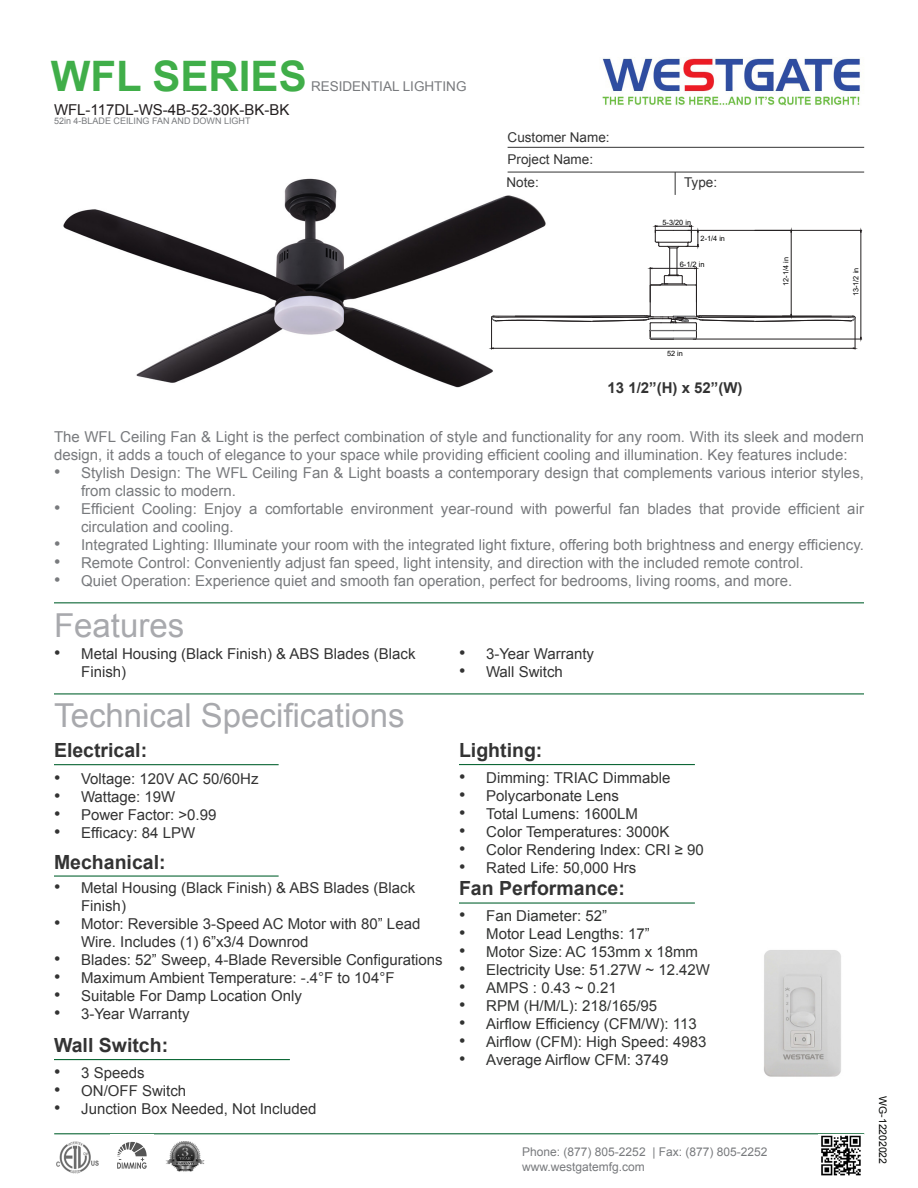
<style>
.page{position:relative;width:918px;height:1188px;background:#fff}
.page>*{position:absolute;margin:0;border:0;box-sizing:border-box;transform-origin:0 0}
.t1{font:700 42px "Arial";color:#40ae49}
.t2{font:33px "Arial";color:#a8a9ad}
.t3{font:700 19.5px "Arial";color:#333}
.t4{font:15px/18px "Arial";color:#787a7d}
.t5{font:15px/18px "Arial";color:#333}
.t6{font:15px "Arial";color:#323332}
.t7{font:15px "Arial";color:#231f20}
.t8{font:15px "Arial";color:#333}
.t9{font:700 15px "Arial";color:#333}
.t10{font:13.5px "Arial";color:#333}
.t11{font:13.5px "Arial";color:#787a7d}
.t12{font:12px "Arial";color:#787a7d}
.t13{font:10.5px "Arial";letter-spacing:-.005em;color:#040503}
.t14{font:9px "Arial";color:#787a7d}
.t15{font:7.5px "Arial";color:#030303}
.t16{font:7.35px "Arial";color:#030303}
.s1{font-size:18px}
.s2{font-size:18px;color:#333}
.s3{font-style:inherit}
</style>
<div class="page">
<img style="left:63px;top:146px;width:501px;height:242px">
<hr style="left:54px;top:602px;width:810px;height:1px;background:#0d6736">
<hr style="left:508px;top:147px;width:356px;height:1px;background:#333">
<svg style="left:675px;top:173px;width:1px;height:22px"></svg>
<hr style="left:508px;top:172px;width:356px;height:1px;background:#333">
<hr style="left:54px;top:693px;width:810px;height:1px;background:#0d6736">
<img style="left:602px;top:58px;width:258px;height:48px">
<hr style="left:54px;top:1133px;width:810px;height:1px;background:#0d6736">
<hr style="left:54px;top:764px;width:225px;height:1px;background:#0d6736">
<hr style="left:459px;top:764px;width:236px;height:1px;background:#0d6736">
<hr style="left:54px;top:875px;width:225px;height:2px;background:#0d6736">
<img style="left:821px;top:1135px;width:40px;height:41px">
<hr style="left:855px;top:318px;width:1px;height:31px;background:#231f20">
<hr style="left:491px;top:318px;width:1px;height:31px;background:#231f20">
<hr style="left:493px;top:348px;width:360px;height:1px;background:#231f20">
<svg style="left:491px;top:225px;width:371px;height:115px"></svg>
<hr style="left:459px;top:902px;width:236px;height:2px;background:#0d6736">
<hr style="left:54px;top:1059px;width:236px;height:1px;background:#0d6736">
<img style="left:764px;top:950px;width:77px;height:127px">
<img style="left:56px;top:1142px;width:43px;height:32px">
<img style="left:166px;top:1141px;width:39px;height:31px">
<img style="left:117px;top:1141px;width:30px;height:28px">
<p class="t1" style="left:51px;top:48px;width:257px">WFL SERIES</p>
<p class="t11" style="left:311px;top:77px;width:157px">RESIDENTIAL LIGHTING</p>
<p class="t7" style="left:54px;top:100px;width:237px">WFL-117DL-WS-4B-52-30K-BK-BK</p>
<p class="t14" style="left:54px;top:115px;width:198px">52in 4-BLADE CEILING FAN AND DOWN LIGHT</p>
<p class="t10" style="left:508px;top:128px;width:104px">Customer Name:</p>
<p class="t10" style="left:508px;top:150px;width:87px">Project Name:</p>
<p class="t10" style="left:507px;top:173px;width:34px">Note:</p>
<p class="t10" style="left:684px;top:173px;width:35px">Type:</p>
<p class="t16" style="left:663px;top:217px;width:30px">5-3/20 in</p>
<p class="t15" style="left:680px;top:259px;width:26px">6-1/2 in</p>
<p class="t16" style="left:701px;top:233px;width:26px">2-1/4 in</p>
<p class="t16" style="left:781px;top:286px;width:30px;rotate:-90deg">12-1/4 in</p>
<p class="t16" style="left:851px;top:296px;width:30px;rotate:-90deg">13-1/2 in</p>
<p class="t16" style="left:667px;top:348px;width:17px">52 in</p>
<p class="t9" style="left:608px;top:378px;width:137px">13 1/2”(H) x 52”(W)</p>
<p class="t4" style="left:54px;top:428px;width:812px">The WFL Ceiling Fan &amp; Light is the perfect combination of style and functionality for any room. With its sleek and modern design, it adds a touch of elegance to your space while providing efficient cooling and illumination. Key features include:</p>
<p class="t4" style="left:81px;top:464px;width:785px;text-indent:-27px"><span class="s1">•</span> Stylish Design: The WFL Ceiling Fan &amp; Light boasts a contemporary design that complements various interior styles, from classic to modern.</p>
<p class="t4" style="left:81px;top:500px;width:784px;text-indent:-27px"><span class="s1">•</span> Efficient Cooling: Enjoy a comfortable environment year-round with powerful fan blades that provide efficient air circulation and cooling.</p>
<p class="t4" style="left:54px;top:536px;width:812px"><span class="s1">•</span> Integrated Lighting: Illuminate your room with the integrated light fixture, offering both brightness and energy efficiency.</p>
<p class="t4" style="left:54px;top:554px;width:751px"><span class="s1">•</span> Remote Control: Conveniently adjust fan speed, light intensity, and direction with the included remote control.</p>
<p class="t4" style="left:54px;top:572px;width:740px"><span class="s1">•</span> Quiet Operation: Experience quiet and smooth fan operation, perfect for bedrooms, living rooms, and more.</p>
<p class="t2" style="left:54px;top:604px;width:132px">Features</p>
<p class="t5" style="left:81px;top:644px;width:336px;text-indent:-27px"><span class="s1">•</span> Metal Housing (Black Finish) &amp; ABS Blades (Black<br>Finish)</p>
<p class="t2" style="left:54px;top:694px;width:352px">Technical Specifications</p>
<p class="t5" style="left:459px;top:644px;width:137px"><span class="s1">•</span> 3-Year Warranty</p>
<p class="t5" style="left:459px;top:662px;width:105px"><span class="s1">•</span> Wall Switch</p>
<p class="t3" style="left:54px;top:737px;width:95px">Electrical:</p>
<p class="t5" style="left:54px;top:770px;width:206px"><span class="s1">•</span> Voltage: 120V AC 50/60Hz</p>
<p class="t5" style="left:54px;top:788px;width:123px"><span class="s1">•</span> Wattage: 19W</p>
<p class="t5" style="left:54px;top:806px;width:164px"><span class="s1">•</span> Power Factor: &gt;0.99</p>
<p class="t5" style="left:54px;top:824px;width:143px"><span class="s1">•</span> Efficacy: 84 LPW</p>
<p class="t3" style="left:459px;top:737px;width:85px">Lighting:</p>
<p class="t8" style="left:459px;top:768px;width:213px"><span class="s1">•</span> Dimming: TRIAC Dimmable</p>
<p class="t5" style="left:459px;top:786px;width:161px"><span class="s1">•</span> Polycarbonate Lens</p>
<p class="t6" style="left:459px;top:804px;width:180px"><span class="s2">•</span> Total Lumens: 1600LM</p>
<p class="t6" style="left:459px;top:822px;width:212px"><span class="s2">•</span> Color Temperatures: 3000K</p>
<p class="t6" style="left:459px;top:840px;width:246px"><span class="s2">•</span> Color Rendering Index: CRI ≥ 90</p>
<p class="t3" style="left:54px;top:849px;width:113px">Mechanical:</p>
<p class="t5" style="left:459px;top:858px;width:179px"><span class="s1">•</span> Rated Life: 50,000 Hrs</p>
<p class="t5" style="left:81px;top:879px;width:336px;text-indent:-27px"><span class="s1">•</span> Metal Housing (Black Finish) &amp; ABS Blades (Black<br>Finish)</p>
<p class="t5" style="left:81px;top:915px;width:341px;text-indent:-27px"><span class="s1">•</span> Motor: Reversible 3-Speed AC Motor with 80” Lead<br>Wire. Includes (1) <span class="s3">6”x</span>3/4 <span class="s3">Downrod</span></p>
<p class="t5" style="left:54px;top:951px;width:390px"><span class="s1">•</span> Blades: 52” Sweep, 4-Blade Reversible Configurations</p>
<p class="t5" style="left:54px;top:969px;width:342px"><span class="s1">•</span> Maximum Ambient Temperature: -.4°F to 104°F</p>
<p class="t5" style="left:54px;top:987px;width:249px"><span class="s1">•</span> Suitable For Damp Location Only</p>
<p class="t5" style="left:54px;top:1005px;width:137px"><span class="s1">•</span> 3-Year Warranty</p>
<p class="t3" style="left:459px;top:876px;width:167px">Fan Performance:</p>
<p class="t6" style="left:459px;top:906px;width:149px"><span class="s1">•</span> Fan Diameter: 52”</p>
<p class="t6" style="left:459px;top:924px;width:192px"><span class="s1">•</span> Motor Lead Lengths: 17”</p>
<p class="t6" style="left:459px;top:942px;width:240px"><span class="s1">•</span> Motor Size: AC 153mm x 18mm</p>
<p class="t6" style="left:459px;top:960px;width:252px"><span class="s1">•</span> Electricity Use: 51.27W ~ 12.42W</p>
<p class="t6" style="left:459px;top:978px;width:159px"><span class="s1">•</span> AMPS : 0.43 ~ 0.21</p>
<p class="t6" style="left:459px;top:996px;width:199px"><span class="s1">•</span> RPM (H/M/L): 218/165/95</p>
<p class="t6" style="left:459px;top:1014px;width:239px"><span class="s1">•</span> Airflow Efficiency (CFM/W): 113</p>
<p class="t6" style="left:459px;top:1032px;width:249px"><span class="s1">•</span> Airflow (CFM): High Speed: 4983</p>
<p class="t6" style="left:459px;top:1050px;width:211px"><span class="s1">•</span> Average Airflow CFM: 3749</p>
<p class="t3" style="left:54px;top:1032px;width:116px">Wall Switch:</p>
<p class="t5" style="left:54px;top:1064px;width:92px"><span class="s1">•</span> 3 Speeds</p>
<p class="t5" style="left:54px;top:1082px;width:134px"><span class="s1">•</span> ON/OFF Switch</p>
<p class="t5" style="left:54px;top:1100px;width:264px"><span class="s1">•</span> Junction Box Needed, Not Included</p>
<p class="t12" style="left:522px;top:1144px;width:247px">Phone: (877) 805-2252 | Fax: (877) 805-2252</p>
<p class="t12" style="left:522px;top:1159px;width:124px">www.westgatemfg.com</p>
<p class="t13" style="left:890px;top:1096px;width:69px;rotate:90deg">WG-12202022</p>
</div>
